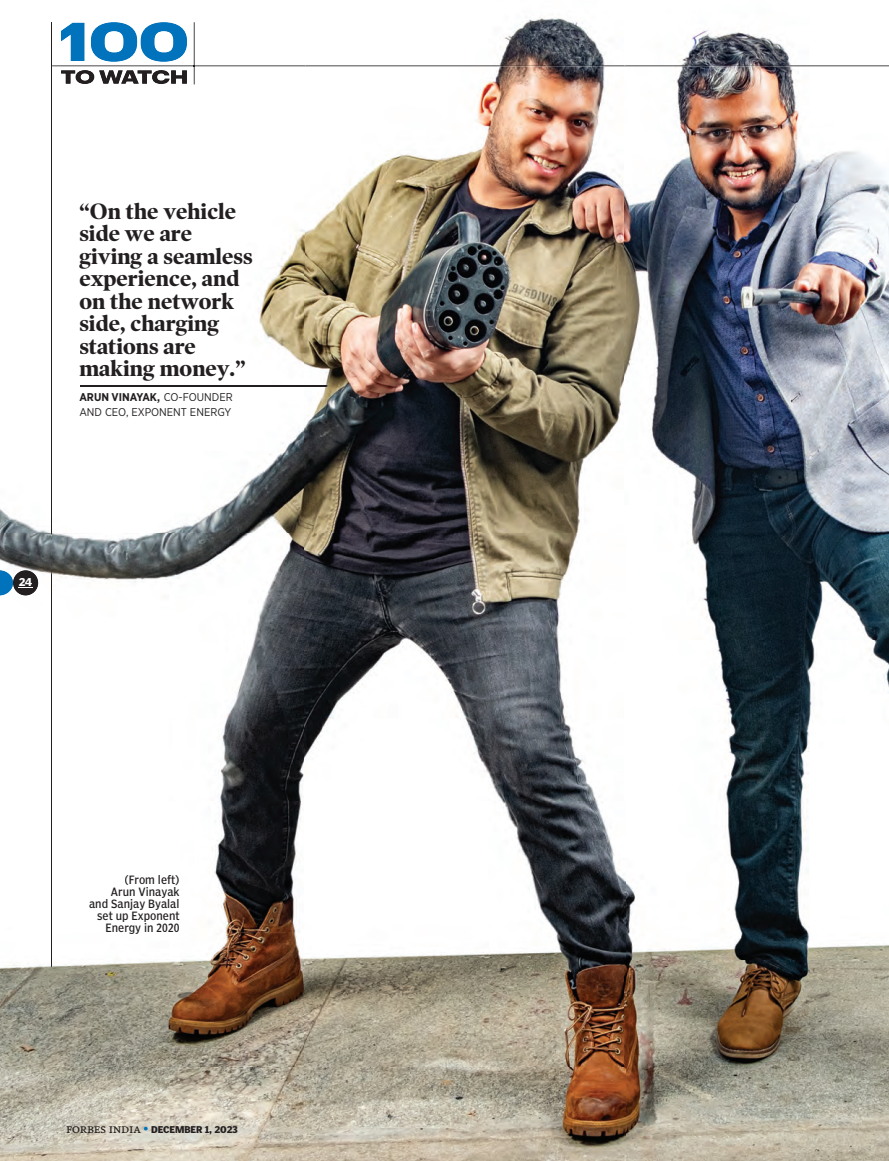
<style>
.page{position:relative;width:889px;height:1161px;background:#fff}
.page>*{position:absolute;margin:0;border:0;box-sizing:border-box;transform-origin:0 0}
.t1{font:700 22.5px/22.5px "Poynter OS Display";color:#231f20}
.t2{font:11.25px/12px "Poynter Agate Cond One";letter-spacing:.005em;color:#231f20;text-align:right;scale:.96 1}
.t3{font:11.25px/15px "Gotham Narrow";color:#231f20}
.t4{font:900 11.25px "Poynter Gothic Text";color:#fff}
.t5{font:900 9.75px "Poynter Gothic Text";letter-spacing:-.01em;color:#231f20}
.s1{font-weight:700}
.s2{font-family:"Poynter Text Roman Four";font-weight:400}
.s3{font-family:"Poynter Agate";font-weight:700;color:#0073bc}
</style>
<div class="page">
<img style="left:0;top:17px;width:889px;height:1144px">
<img style="left:0;top:570px;width:38px;height:25px">
<svg style="left:19px;top:578px;width:13px;height:10px"></svg>
<img style="left:51px;top:23px;width:1px;height:948px">
<img style="left:52px;top:66px;width:837px;height:1px">
<img style="left:80px;top:202px;width:156px;height:17px">
<img style="left:80px;top:225px;width:112px;height:17px">
<img style="left:79px;top:247px;width:173px;height:22px">
<img style="left:80px;top:270px;width:159px;height:21px">
<img style="left:80px;top:292px;width:154px;height:17px">
<img style="left:80px;top:315px;width:139px;height:21px">
<img style="left:80px;top:338px;width:116px;height:16px">
<img style="left:80px;top:360px;width:165px;height:21px">
<img style="left:80px;top:393px;width:79px;height:9px">
<img style="left:164px;top:393px;width:69px;height:8px">
<img style="left:80px;top:408px;width:151px;height:9px">
<img style="left:80px;top:385px;width:248px;height:1px">
<img style="left:194px;top:22px;width:1px;height:62px">
<img style="left:61px;top:23px;width:23px;height:38px">
<img style="left:91px;top:22px;width:46px;height:40px">
<img style="left:141px;top:22px;width:46px;height:40px">
<svg style="left:61px;top:70px;width:110px;height:14px"></svg>
<img style="left:121px;top:70px;width:16px;height:14px">
<img style="left:137px;top:70px;width:32px;height:14px">
<img style="left:171px;top:70px;width:16px;height:14px">
<img style="left:125px;top:874px;width:55px;height:11px">
<img style="left:111px;top:886px;width:69px;height:11px">
<img style="left:89px;top:898px;width:91px;height:11px">
<img style="left:97px;top:911px;width:83px;height:10px">
<img style="left:106px;top:922px;width:74px;height:11px">
<p class="t1" style="left:79px;top:202px;width:175px">“On the vehicle side we are giving a seamless experience, and on the network side, charging stations are making money.”</p>
<p class="t3" style="left:79px;top:390px;width:155px"><span class="s1">ARUN VINAYAK,</span> CO-FOUNDER<br>AND CEO, EXPONENT ENERGY</p>
<p class="t4" style="left:19px;top:578px;width:15px">24</p>
<p class="t2" style="left:89px;top:874px;width:96px">(From left)<br>Arun Vinayak and Sanjay Byalal set up Exponent<br>Energy in 2020</p>
<p class="t5" style="left:66px;top:1125px;width:173px"><span class="s2">FORBES INDIA</span> <span class="s3">•</span> DECEMBER 1, 2023</p>
</div>
